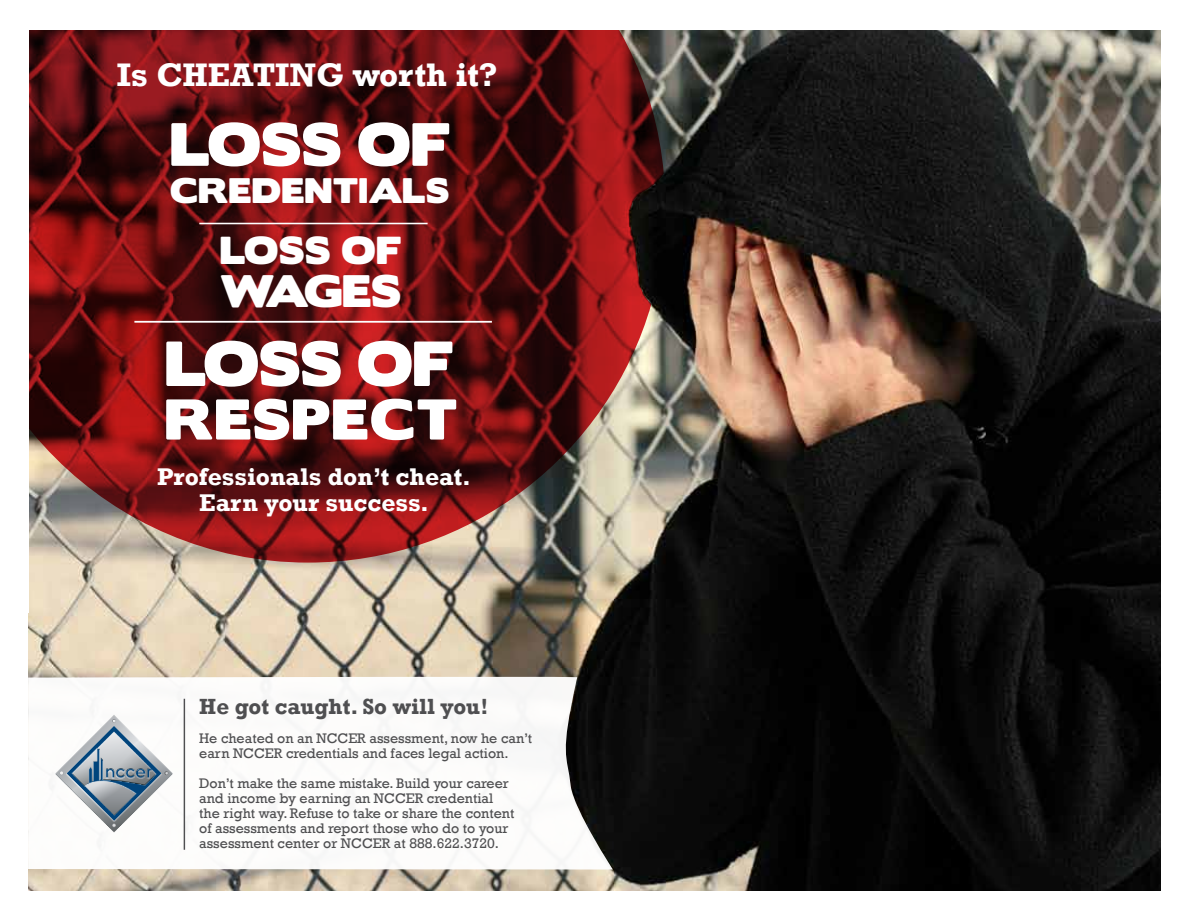
<style>
.page{position:relative;width:1188px;height:918px;background:#fff}
.page>*{position:absolute;margin:0;border:0;box-sizing:border-box;transform-origin:0 0}
.t1{font:56.7px "Boris Black Bloxx";color:#fff}
.t2{font:54.45px "Boris Black Bloxx";letter-spacing:.01em;color:#fff}
.t3{font:51.15px "Boris Black Bloxx";letter-spacing:.03em;color:#fff}
.t4{font:40.65px "Boris Black Bloxx";letter-spacing:-.045em;color:#fff}
.t5{font:34.8px "Boris Black Bloxx";letter-spacing:.02em;color:#fff}
.t6{font:700 33.45px "Rockwell";color:#fff}
.t7{font:31.65px "Boris Black Bloxx";letter-spacing:.02em;color:#fff}
.t8{font:700 24.75px/26.1px "Rockwell";color:#fff;text-align:center}
.t9{font:700 22.5px "Rockwell";color:#4f4f51}
.t10{font:14.25px/15px "Rockwell";color:#4f4f51}
</style>
<div class="page">
<img style="left:28px;top:30px;width:1133px;height:861px">
<svg style="left:28px;top:30px;width:636px;height:533px;background:#702323"></svg>
<hr style="left:199px;top:223px;width:229px;height:1px;background:#fff">
<hr style="left:134px;top:321px;width:358px;height:2px;background:#fff">
<svg style="left:28px;top:676px;width:585px;height:194px"></svg>
<hr style="left:184px;top:699px;width:1px;height:151px;background:#4f4f51">
<svg style="left:55px;top:715px;width:118px;height:117px"></svg>
<h3 class="t6" style="left:117px;top:55px;width:383px">Is cheating worth it?</h3>
<h2 class="t2" style="left:170px;top:103px;width:282px">LOSS OF</h2>
<h3 class="t7" style="left:170px;top:167px;width:281px">CREDENTIALS</h3>
<h3 class="t5" style="left:220px;top:224px;width:183px">LOSS OF</h3>
<h3 class="t4" style="left:220px;top:261px;width:182px">WAGES</h3>
<h1 class="t1" style="left:165px;top:321px;width:290px">LOSS OF</h1>
<h3 class="t3" style="left:165px;top:381px;width:293px">RESPECT</h3>
<h3 class="t8" style="left:157px;top:464px;width:315px">Professionals don’t cheat.<br>Earn your success.</h3>
<h3 class="t9" style="left:199px;top:693px;width:291px">He got caught. So will you!</h3>
<p class="t10" style="left:199px;top:731px;width:334px">He cheated on an NCCER assessment, now he can’t earn NCCER credentials and faces legal action.</p>
<p class="t10" style="left:199px;top:776px;width:317px">Don’t make the same mistake. Build your career and income by earning an NCCER credential the right way. Refuse to take or share the content of assessments and report those who do to your assessment center or NCCER at 888.622.3720.</p>
</div>
